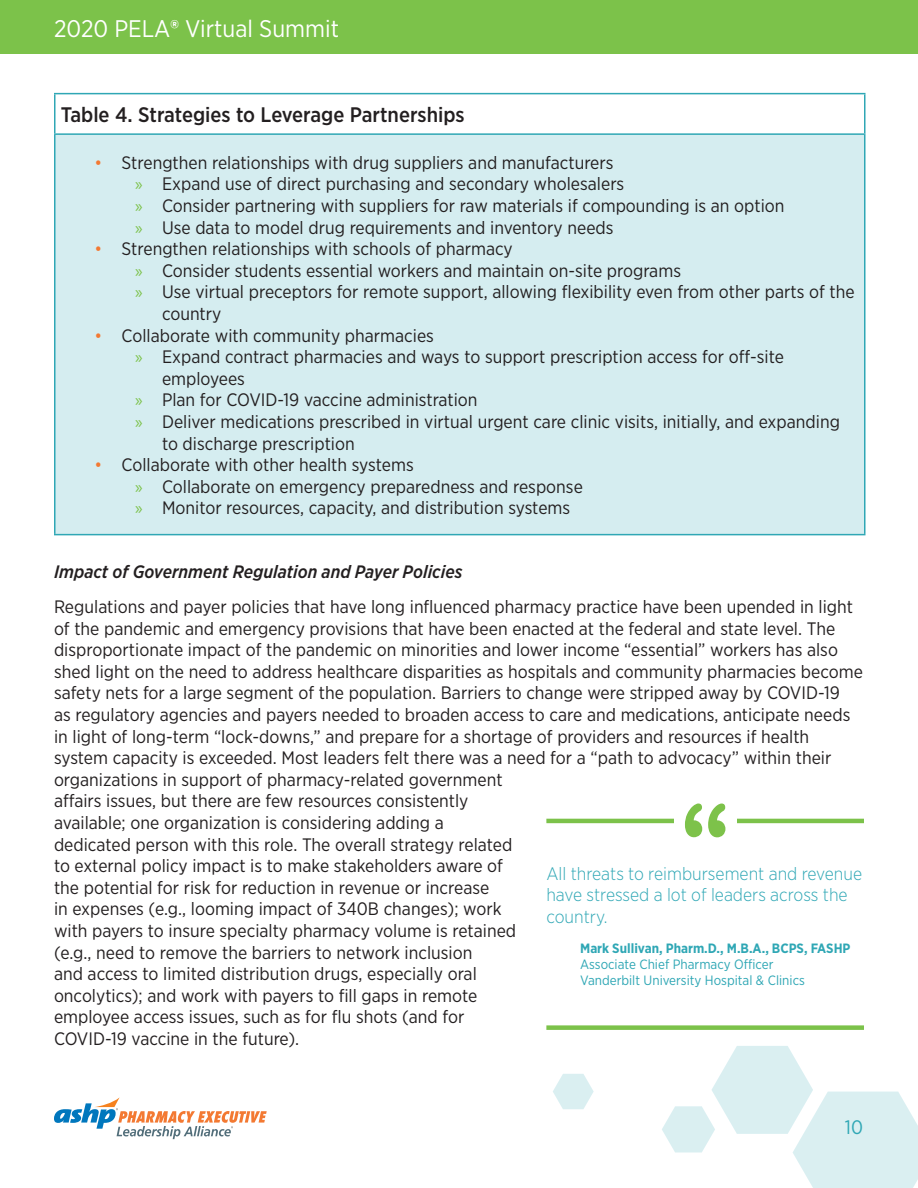
<style>
.page{position:relative;width:918px;height:1188px;background:#fff}
.page>*{position:absolute;margin:0;border:0;box-sizing:border-box;transform-origin:0 0}
.t1{font:24px "Gotham Narrow";color:#fff}
.t2{font:500 21px "Gotham Narrow";color:#231f20}
.t3{font:19.5px "Gotham Narrow";color:#2fa7b5}
.Body_Copy{font:18px/21.6px "Gotham Narrow";color:#231f20}
.Body_Copy-2{font:300 18px/21.6px "Gotham Narrow";color:#2fa7b5}
.Body_Copy-3{font:italic 500 18px "Gotham Narrow";color:#231f20}
.Body_Copy-4{font:13.5px "Gotham Narrow";color:#2fa7b5}
.Body_Copy-5{font:700 13.5px "Gotham Narrow";color:#2fa7b5}
.s1{font-weight:700}
.s2{color:#f37932}
.s3{font-family:"Myriad Pro";color:#7cc24a}
</style>
<div class="page">
<div style="left:0;top:0;width:918px;height:54px;background:#7cc24a"></div>
<svg style="left:54px;top:1097px;width:213px;height:42px"></svg>
<svg style="left:662px;top:1046px;width:256px;height:142px"></svg>
<svg style="left:553px;top:1074px;width:41px;height:35px"></svg>
<div style="left:55px;top:134px;width:810px;height:401px;background:#d5edf0"></div>
<hr style="left:54px;top:135px;width:2px;height:399px;background:#2fa7b5">
<hr style="left:864px;top:135px;width:2px;height:399px;background:#2fa7b5">
<hr style="left:54px;top:534px;width:812px;height:1px;background:#2fa7b5">
<hr style="left:54px;top:93px;width:812px;height:1px;background:#2fa7b5">
<hr style="left:54px;top:94px;width:2px;height:39px;background:#2fa7b5">
<hr style="left:864px;top:94px;width:2px;height:39px;background:#2fa7b5">
<hr style="left:54px;top:133px;width:812px;height:2px;background:#2fa7b5">
<hr style="left:546px;top:819px;width:318px;height:4px;background:#7cc24a">
<div style="left:546px;top:1025px;width:318px;height:5px;background:#7cc24a"></div>
<div style="left:674px;top:812px;width:62px;height:18px;background:#fff"></div>
<svg style="left:685px;top:804px;width:40px;height:33px"></svg>
<h1 class="t1" style="left:54px;top:13px;width:287px">2020 PELA<span class="s1">®</span> Virtual Summit</h1>
<p class="t2" style="left:61px;top:102px;width:405px">Table 4. Strategies to Leverage Partnerships</p>
<p class="Body_Copy" style="left:94px;top:151px;width:520px"><span class="s2">•</span> Strengthen relationships with drug suppliers and manufacturers</p>
<p class="Body_Copy" style="left:135px;top:173px;width:491px"><span class="s3">»</span> Expand use of direct purchasing and secondary wholesalers</p>
<p class="Body_Copy" style="left:135px;top:194px;width:651px"><span class="s3">»</span> Consider partnering with suppliers for raw materials if compounding is an option</p>
<p class="Body_Copy" style="left:135px;top:216px;width:480px"><span class="s3">»</span> Use data to model drug requirements and inventory needs</p>
<p class="Body_Copy" style="left:94px;top:238px;width:420px"><span class="s2">•</span> Strengthen relationships with schools of pharmacy</p>
<p class="Body_Copy" style="left:135px;top:259px;width:548px"><span class="s3">»</span> Consider students essential workers and maintain on-site programs</p>
<p class="Body_Copy" style="left:162px;top:281px;width:694px;text-indent:-27px"><span class="s3">»</span> Use virtual preceptors for remote support, allowing flexibility even from other parts of the country</p>
<p class="Body_Copy" style="left:94px;top:324px;width:341px"><span class="s2">•</span> Collaborate with community pharmacies</p>
<p class="Body_Copy" style="left:162px;top:346px;width:624px;text-indent:-27px"><span class="s3">»</span> Expand contract pharmacies and ways to support prescription access for off-site employees</p>
<p class="Body_Copy" style="left:135px;top:389px;width:344px"><span class="s3">»</span> Plan for COVID-19 vaccine administration</p>
<p class="Body_Copy" style="left:162px;top:410px;width:679px;text-indent:-27px"><span class="s3">»</span> Deliver medications prescribed in virtual urgent care clinic visits, initially, and expanding to discharge prescription</p>
<p class="Body_Copy" style="left:94px;top:454px;width:321px"><span class="s2">•</span> Collaborate with other health systems</p>
<p class="Body_Copy" style="left:135px;top:475px;width:449px"><span class="s3">»</span> Collaborate on emergency preparedness and response</p>
<p class="Body_Copy" style="left:135px;top:497px;width:437px"><span class="s3">»</span> Monitor resources, capacity, and distribution systems</p>
<p class="Body_Copy-3" style="left:54px;top:560px;width:410px">Impact of Government Regulation and Payer Policies</p>
<p class="Body_Copy" style="left:54px;top:596px;width:810px">Regulations and payer policies that have long influenced pharmacy practice have been upended in light of the pandemic and emergency provisions that have been enacted at the federal and state level. The disproportionate impact of the pandemic on minorities and lower income “essential” workers has also shed light on the need to address healthcare disparities as hospitals and community pharmacies become safety nets for a large segment of the population. Barriers to change were stripped away by COVID-19<br>as regulatory agencies and payers needed to broaden access to care and medications, anticipate needs in light of long-term “lock-downs,” and prepare for a shortage of providers and resources if health system capacity is exceeded. Most leaders felt there was a need for a “path to advocacy” within their organizations in support of pharmacy-related government<br>affairs issues, but there are few resources consistently<br>available; one organization is considering adding a<br>dedicated person with this role. The overall strategy related<br>to external policy impact is to make stakeholders aware of<br>the potential for risk for reduction in revenue or increase<br>in expenses (e.g., looming impact of 340B changes); work<br>with payers to insure specialty pharmacy volume is retained<br>(e.g., need to remove the barriers to network inclusion<br>and access to limited distribution drugs, especially oral<br>oncolytics); and work with payers to fill gaps in remote<br>employee access issues, such as for flu shots (and for<br>COVID-19 vaccine in the future).</p>
<p class="Body_Copy-2" style="left:546px;top:862px;width:317px">All threats to reimbursement and revenue have stressed a lot of leaders across the country.</p>
<p class="Body_Copy-5" style="left:580px;top:939px;width:272px">Mark Sullivan, Pharm.D., M.B.A., BCPS, FASHP</p>
<p class="Body_Copy-4" style="left:580px;top:956px;width:195px">Associate Chief Pharmacy Officer</p>
<p class="Body_Copy-4" style="left:580px;top:972px;width:226px">Vanderbilt University Hospital &amp; Clinics</p>
<p class="t3" style="left:845px;top:1115px;width:20px">10</p>
</div>
